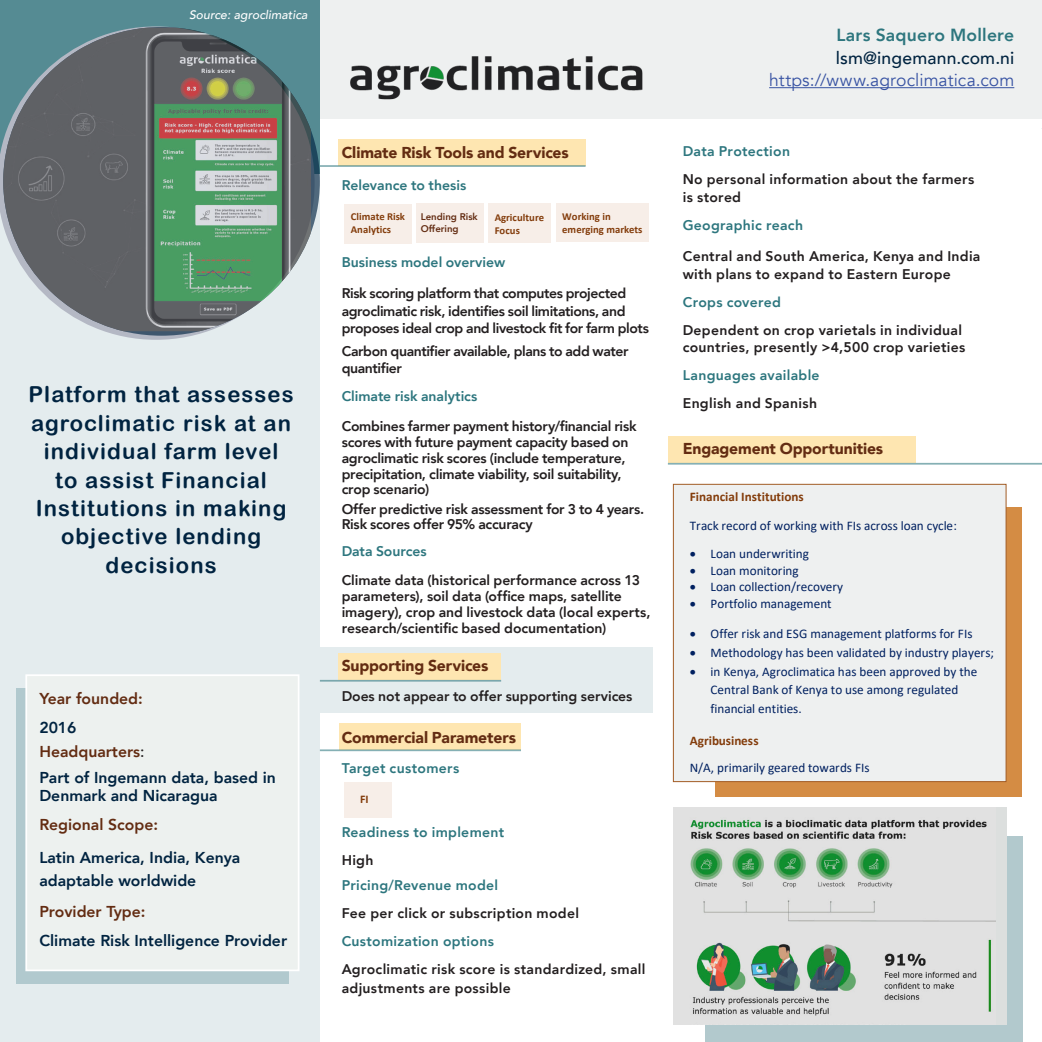
<style>
.page{position:relative;width:1042px;height:1042px;background:#fff}
.page>*{position:absolute;margin:0;border:0;box-sizing:border-box;transform-origin:0 0}
.t1{font:22.05px/28.3px "Arial Rounded MT Bold";letter-spacing:.05em;color:#002340;text-align:center}
.t2{font:17.5px "Avenir";letter-spacing:.005em;color:#3853a3}
.t3{font:500 17.5px "Avenir";letter-spacing:.01em;color:#002340}
.t4{font:800 17.5px "Avenir";letter-spacing:.015em;color:#2d767e}
.t5{font:800 15.75px "Avenir";color:#002340}
.t6{font:900 15.75px "Avenir";letter-spacing:-.01em;color:#632c12}
.t7{font:800 15.75px "Avenir";color:#632c12}
.t8{font:800 14px/15.8px "Avenir";letter-spacing:-.005em;color:#231f20}
.t9{font:800 14px/17.5px "Avenir";letter-spacing:.02em;color:#231f20}
.t10{font:800 14px/17.5px "Avenir";letter-spacing:-.03em;color:#231f20}
.t11{font:800 14px "Avenir";letter-spacing:.02em;color:#2d767e}
.t12{font:800 14px "Avenir";color:#2d767e}
.t13{font:800 14px "Avenir";letter-spacing:.025em;color:#231f20}
.t14{font:800 14px "Avenir";letter-spacing:-.005em;color:#2d767e}
.t15{font:13.12px/18.7px "Calibri";color:#002060}
.t16{font:700 13.12px "Calibri";letter-spacing:.005em;color:#833c0b}
.t17{font:italic 500 12.25px "Avenir";color:#fff}
.t18{font:700 11.72px "Calibri";color:#833c0b}
.t19{font:700 10.67px/13px "Calibri";letter-spacing:.005em;color:#833c0b}
.t20{font:800 9.62px "Avenir";color:#632c12}
.s1{font-weight:500;color:#231f20}
.s2{font-weight:700;color:#833c0b}
</style>
<div class="page">
<div style="left:0;top:0;width:320px;height:1042px;background:#e4ecee"></div>
<div style="left:338px;top:139px;width:247px;height:26px;background:#fee6b1"></div>
<div style="left:320px;top:647px;width:333px;height:65px;background:#e4ecee"></div>
<div style="left:338px;top:653px;width:163px;height:27px;background:#fee6b1"></div>
<div style="left:668px;top:437px;width:247px;height:26px;background:#fee6b1"></div>
<div style="left:311px;top:0;width:731px;height:119px;background:#eef0f0"></div>
<div style="left:340px;top:723px;width:181px;height:26px;background:#fee6b1"></div>
<div style="left:0;top:0;width:320px;height:173px;background:#558b93"></div>
<svg style="left:0;top:26px;width:315px;height:314px"></svg>
<img style="left:3px;top:28px;width:308px;height:303px">
<hr style="left:769px;top:87px;width:245px;height:1px;background:#3853a3">
<div style="left:16px;top:688px;width:272px;height:295px;background:#b1c9ce"></div>
<div style="left:25px;top:674px;width:274px;height:297px;background:#edf1ef;border:2px solid #fff"></div>
<img style="left:350px;top:56px;width:293px;height:44px">
<div style="left:344px;top:204px;width:67px;height:39px;background:#f7eee8"></div>
<div style="left:489px;top:204px;width:62px;height:39px;background:#f7eee8"></div>
<div style="left:556px;top:204px;width:92px;height:38px;background:#f7eee8"></div>
<div style="left:416px;top:204px;width:68px;height:39px;background:#f7eee8"></div>
<div style="left:344px;top:782px;width:47px;height:35px;background:#f7eee8"></div>
<div style="left:715px;top:507px;width:307px;height:289px;background:#d48c44"></div>
<div style="left:673px;top:484px;width:333px;height:298px;background:#eef0f0;border:1px solid #a25c25"></div>
<hr style="left:320px;top:165px;width:265px;height:2px;background:#2d767e">
<hr style="left:668px;top:463px;width:374px;height:2px;background:#2d767e">
<hr style="left:320px;top:680px;width:181px;height:1px;background:#2d767e">
<div style="left:705px;top:836px;width:317px;height:206px;background:#b2c9cd"></div>
<hr style="left:320px;top:749px;width:201px;height:2px;background:#2d767e">
<div style="left:673px;top:807px;width:333px;height:218px;background:#dcdfde"></div>
<img style="left:690px;top:819px;width:305px;height:197px">
<p class="t17" style="left:189px;top:8px;width:120px">Source: agroclimatica</p>
<p class="t1" style="left:28px;top:380px;width:267px">Platform that assesses agroclimatic risk at an individual farm level<br>to assist Financial<br>Institutions in making objective lending decisions</p>
<p class="t7" style="left:39px;top:686px;width:105px">Year founded:</p>
<p class="t5" style="left:39px;top:715px;width:39px">2016</p>
<p class="t7" style="left:39px;top:739px;width:107px">Headquarters<span class="s1">:</span></p>
<p class="t5" style="left:39px;top:765px;width:238px">Part of Ingemann data, based in</p>
<p class="t5" style="left:39px;top:784px;width:180px">Denmark and Nicaragua</p>
<p class="t7" style="left:39px;top:812px;width:120px">Regional Scope:</p>
<p class="t5" style="left:39px;top:845px;width:203px">Latin America, India, Kenya</p>
<p class="t5" style="left:39px;top:868px;width:158px">adaptable worldwide</p>
<p class="t7" style="left:39px;top:899px;width:108px">Provider Type:</p>
<p class="t5" style="left:39px;top:928px;width:249px">Climate Risk Intelligence Provider</p>
<p class="t6" style="left:342px;top:139px;width:228px">Climate Risk Tools and Services</p>
<p class="t12" style="left:342px;top:174px;width:126px">Relevance to thesis</p>
<p class="t20" style="left:421px;top:209px;width:59px">Lending Risk</p>
<p class="t20" style="left:421px;top:221px;width:39px">Offering</p>
<p class="t19" style="left:351px;top:210px;width:56px">Climate Risk<br>Analytics</p>
<p class="t19" style="left:495px;top:211px;width:51px">Agriculture<br>Focus</p>
<p class="t19" style="left:562px;top:210px;width:82px">Working in emerging markets</p>
<p class="t12" style="left:342px;top:251px;width:165px">Business model overview</p>
<p class="t10" style="left:342px;top:285px;width:309px">Risk scoring platform that computes projected agroclimatic risk, identifies soil limitations, and proposes ideal crop and livestock fit for farm plots</p>
<p class="t10" style="left:342px;top:342px;width:288px">Carbon quantifier available, plans to add water quantifier</p>
<p class="t12" style="left:342px;top:386px;width:137px">Climate risk analytics</p>
<p class="t8" style="left:342px;top:418px;width:296px">Combines farmer payment history/financial risk scores with future payment capacity based on agroclimatic risk scores (include temperature, precipitation, climate viability, soil suitability, crop scenario)</p>
<p class="t8" style="left:342px;top:501px;width:304px">Offer predictive risk assessment for 3 to 4 years.<br>Risk scores offer 95% accuracy</p>
<p class="t14" style="left:342px;top:540px;width:86px">Data Sources</p>
<p class="t8" style="left:342px;top:572px;width:310px">Climate data (historical performance across 13 parameters), soil data (office maps, satellite imagery), crop and livestock data (local experts, research/scientific based documentation)</p>
<p class="t6" style="left:342px;top:652px;width:148px">Supporting Services</p>
<p class="t8" style="left:342px;top:688px;width:292px">Does not appear to offer supporting services</p>
<p class="t6" style="left:342px;top:724px;width:176px">Commercial Parameters</p>
<p class="t11" style="left:342px;top:757px;width:119px">Target customers</p>
<p class="t18" style="left:360px;top:791px;width:10px">FI</p>
<p class="t11" style="left:342px;top:821px;width:164px">Readiness to implement</p>
<p class="t8" style="left:342px;top:852px;width:33px">High</p>
<p class="t11" style="left:342px;top:874px;width:158px">Pricing/Revenue model</p>
<p class="t9" style="left:342px;top:904px;width:239px">Fee per click or subscription model</p>
<p class="t11" style="left:342px;top:930px;width:154px">Customization options</p>
<p class="t9" style="left:342px;top:959px;width:305px;line-height:19.2px">Agroclimatic risk score is standardized, small adjustments are possible</p>
<p class="t4" style="left:836px;top:21px;width:179px">Lars Saquero Mollere</p>
<p class="t3" style="left:836px;top:42px;width:180px">lsm@ingemann.com.ni</p>
<p class="t2" style="left:769px;top:70px;width:247px">https://www.agroclimatica.com</p>
<p class="t11" style="left:683px;top:141px;width:109px">Data Protection</p>
<p class="t9" style="left:683px;top:171px;width:293px">No personal information about the farmers is stored</p>
<p class="t11" style="left:683px;top:214px;width:122px">Geographic reach</p>
<p class="t9" style="left:683px;top:248px;width:299px">Central and South America, Kenya and India with plans to expand to Eastern Europe</p>
<p class="t11" style="left:683px;top:291px;width:100px">Crops covered</p>
<p class="t9" style="left:683px;top:321px;width:284px">Dependent on crop varietals in individual countries, presently &gt;4,500 crop varieties</p>
<p class="t11" style="left:683px;top:365px;width:138px">Languages available</p>
<p class="t13" style="left:683px;top:393px;width:136px">English and Spanish</p>
<p class="t6" style="left:683px;top:435px;width:202px">Engagement Opportunities</p>
<p class="t16" style="left:690px;top:487px;width:115px">Financial Institutions</p>
<p class="t15" style="left:690px;top:516px;width:269px">Track record of working with FIs across loan cycle:</p>
<p class="t15" style="left:690px;top:544px;width:121px">• Loan underwriting</p>
<p class="t15" style="left:690px;top:560px;width:111px">• Loan monitoring</p>
<p class="t15" style="left:690px;top:577px;width:155px">• Loan collection/recovery</p>
<p class="t15" style="left:690px;top:594px;width:143px">• Portfolio management</p>
<p class="t15" style="left:690px;top:624px;width:284px">• Offer risk and ESG management platforms for FIs</p>
<p class="t15" style="left:690px;top:642px;width:306px">• Methodology has been validated by industry players;</p>
<p class="t15" style="left:710px;top:661px;width:268px;text-indent:-21px">• in Kenya, Agroclimatica has been approved by the<br>Central Bank of Kenya to use among regulated financial entities.</p>
<p class="t15" style="left:690px;top:726px;width:181px;line-height:27.5px"><span class="s2">Agribusiness<br></span>N/A, primarily geared towards FIs</p>
</div>
